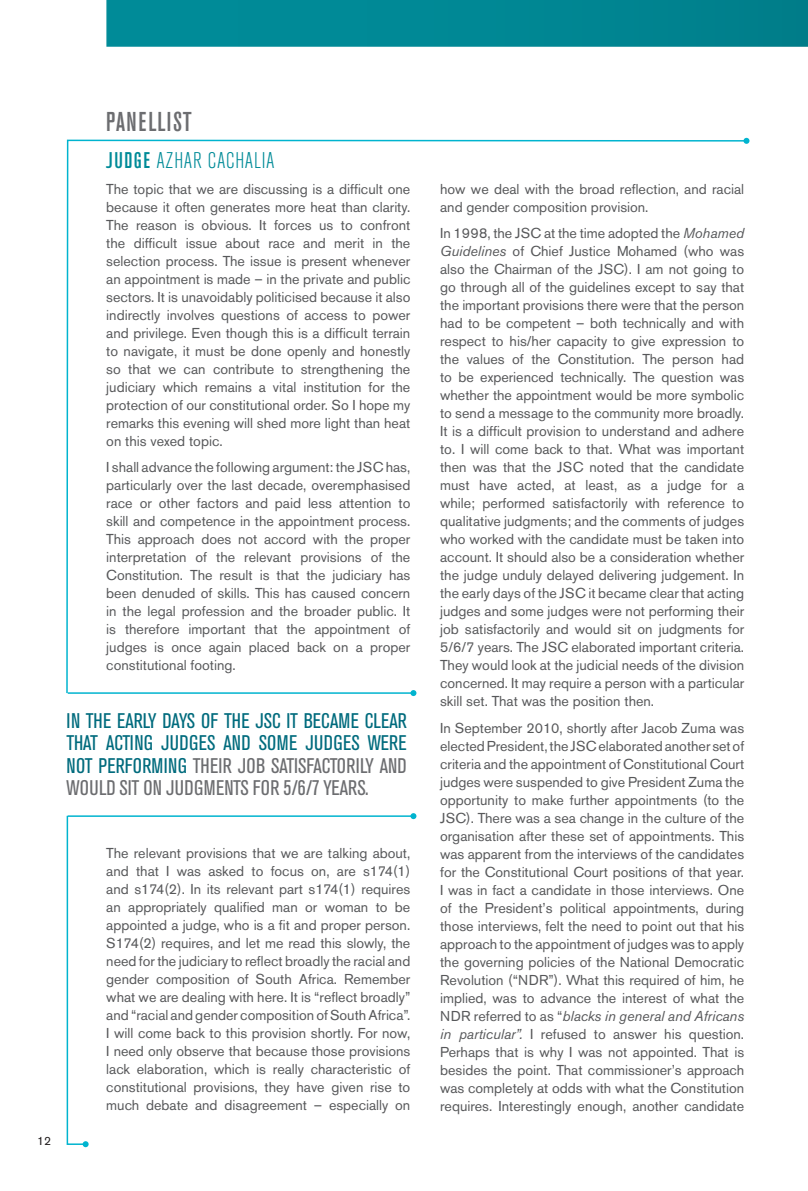
<style>
.page{position:relative;width:808px;height:1191px;background:#fff}
.page>*{position:absolute;margin:0;border:0;box-sizing:border-box;transform-origin:0 0}
.t1{font:500 condensed 27px "Akzidenz Grotesk BE";letter-spacing:.05em;color:#6c6d70}
.t2{font:300 condensed 22.5px "Akzidenz Grotesk BE";letter-spacing:.03em;color:#008b98}
.t3{font:condensed 21px/22.5px "Akzidenz Grotesk BE";color:#006b7d;text-align:justify}
.t4{font:14.25px/18px "Akzidenz Grotesk BE";color:#57585a;text-align:justify}
.t5{font:12px "Akzidenz Grotesk BE";color:#231f20}
.s1{font-weight:500}
.s2{color:#6c6d70}
.s3{font-style:italic}
</style>
<div class="page">
<svg style="left:106px;top:0;width:702px;height:47px;background:#018794"></svg>
<svg style="left:66px;top:139px;width:677px;height:555px"></svg>
<svg style="left:743px;top:138px;width:6px;height:6px"></svg>
<hr style="left:68px;top:692px;width:345px;height:2px;background:#00b4cf">
<svg style="left:410px;top:690px;width:6px;height:6px"></svg>
<hr style="left:68px;top:815px;width:345px;height:2px;background:#00b4cf">
<svg style="left:410px;top:813px;width:6px;height:6px"></svg>
<svg style="left:66px;top:815px;width:23px;height:332px"></svg>
<p class="t1" style="left:106px;top:107px;width:87px">PANELLIST</p>
<p class="t2" style="left:106px;top:148px;width:170px"><span class="s1">JUDGE</span> AZHAR CACHALIA</p>
<p class="t4" style="left:106px;top:180px;width:306px">The topic that we are discussing is a difficult one because it often generates more heat than clarity.<br>The reason is obvious. It forces us to confront the difficult issue about race and merit in the selection process. The issue is present whenever an appointment is made – in the private and public sectors. It is unavoidably politicised because it also indirectly involves questions of access to power and privilege. Even though this is a difficult terrain to navigate, it must be done openly and honestly so that we can contribute to strengthening the judiciary which remains a vital institution for the protection of our constitutional order. So I hope my remarks this evening will shed more light than heat on this vexed topic.</p>
<p class="t4" style="left:106px;top:458px;width:306px">I shall advance the following argument: the JSC has, particularly over the last decade, overemphasised race or other factors and paid less attention to skill and competence in the appointment process.<br>This approach does not accord with the proper interpretation of the relevant provisions of the Constitution. The result is that the judiciary has been denuded of skills. This has caused concern in the legal profession and the broader public. It is therefore important that the appointment of judges is once again placed back on a proper constitutional footing.</p>
<p class="t3" style="left:67px;top:709px;width:342px">IN THE EARLY DAYS OF THE JSC IT BECAME CLEAR THAT ACTING JUDGES AND SOME JUDGES WERE NOT PERFORMING <span class="s2">THEIR JOB SATISFACTORILY AND WOULD SIT ON JUDGMENTS FOR 5/6/7 YEARS.</span></p>
<p class="t5" style="left:37px;top:1133px;width:15px">12</p>
<p class="t4" style="left:106px;top:844px;width:306px">The relevant provisions that we are talking about, and that I was asked to focus on, are s174(1) and s174(2). In its relevant part s174(1) requires an appropriately qualified man or woman to be appointed a judge, who is a fit and proper person.<br>S174(2) requires, and let me read this slowly, the need for the judiciary to reflect broadly the racial and gender composition of South Africa. Remember what we are dealing with here. It is “reflect broadly” and “racial and gender composition of South Africa”.<br>I will come back to this provision shortly. For now, I need only observe that because those provisions lack elaboration, which is really characteristic of constitutional provisions, they have given rise to much debate and disagreement – especially on</p>
<p class="t4" style="left:440px;top:180px;width:306px">how we deal with the broad reflection, and racial and gender composition provision.</p>
<p class="t4" style="left:440px;top:224px;width:306px">In 1998, the JSC at the time adopted the <span class="s3">Mohamed Guidelines</span> of Chief Justice Mohamed (who was also the Chairman of the JSC). I am not going to go through all of the guidelines except to say that the important provisions there were that the person had to be competent – both technically and with respect to his/her capacity to give expression to the values of the Constitution. The person had to be experienced technically. The question was whether the appointment would be more symbolic to send a message to the community more broadly.<br>It is a difficult provision to understand and adhere to. I will come back to that. What was important then was that the JSC noted that the candidate must have acted, at least, as a judge for a while; performed satisfactorily with reference to qualitative judgments; and the comments of judges who worked with the candidate must be taken into account. It should also be a consideration whether the judge unduly delayed delivering judgement. In the early days of the JSC it became clear that acting judges and some judges were not performing their job satisfactorily and would sit on judgments for 5/6/7 years. The JSC elaborated important criteria.<br>They would look at the judicial needs of the division concerned. It may require a person with a particular skill set. That was the position then.</p>
<p class="t4" style="left:440px;top:719px;width:306px">In September 2010, shortly after Jacob Zuma was elected President, the JSC elaborated another set of criteria and the appointment of Constitutional Court judges were suspended to give President Zuma the opportunity to make further appointments (to the JSC). There was a sea change in the culture of the organisation after these set of appointments. This was apparent from the interviews of the candidates for the Constitutional Court positions of that year.<br>I was in fact a candidate in those interviews. One of the President’s political appointments, during those interviews, felt the need to point out that his approach to the appointment of judges was to apply the governing policies of the National Democratic Revolution (“NDR”). What this required of him, he implied, was to advance the interest of what the NDR referred to as “<span class="s3">blacks in general and Africans in particular”.</span> I refused to answer his question.<br>Perhaps that is why I was not appointed. That is besides the point. That commissioner’s approach was completely at odds with what the Constitution requires. Interestingly enough, another candidate</p>
</div>
